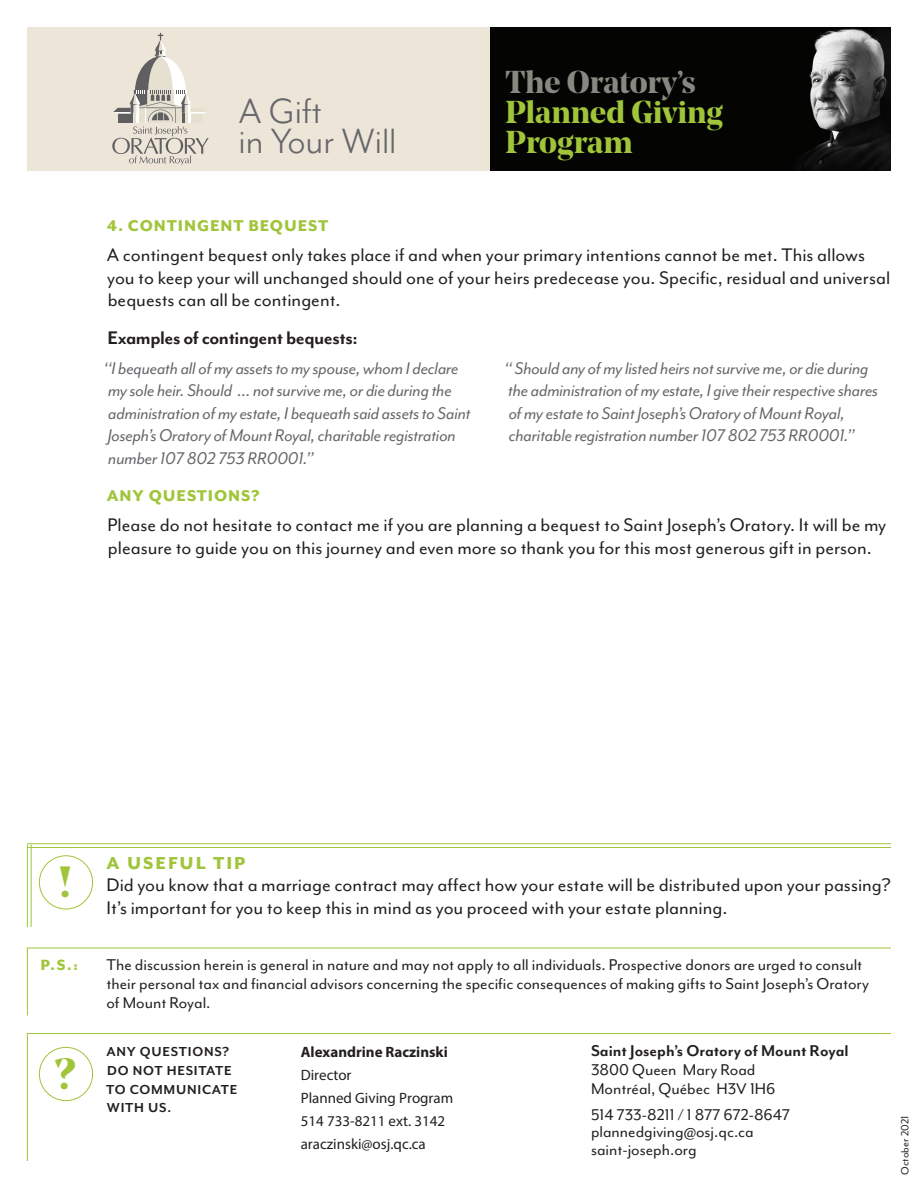
<style>
.page{position:relative;width:918px;height:1188px;background:#fff}
.page>*{position:absolute;margin:0;border:0;box-sizing:border-box;transform-origin:0 0}
.t1{font:700 43.5px "Noe Display";color:#a0c53a}
.t2{font:40.5px/30px "Mr Eaves Mod OT";color:#66676b}
.t3{font:700 31.5px/30px "Noe Display";color:#a0c53a}
.t4{font:700 31.5px "Noe Display";color:#87887f}
.t5{font:21px/22.5px "Mr Eaves Mod OT";color:#231f20}
.t6{font:700 21px "Mr Eaves Mod OT";letter-spacing:-.02em;color:#231f20}
.t7{font:800 19.95px "Mr Eaves Mod OT";letter-spacing:.1em;color:#a0c53a}
.t8{font:italic 19.5px/22.5px "Mr Eaves Mod OT";letter-spacing:-.01em;color:#66676b}
.t9{font:18px/18.8px "Mr Eaves Mod OT";color:#231f20}
.t10{font:800 18px "Mr Eaves Mod OT";letter-spacing:.05em;color:#a0c53a}
.t11{font:700 18px "Mr Eaves Mod OT";color:#231f20}
.t12{font:800 17.1px "Mr Eaves Mod OT";color:#a0c53a}
.t13{font:15px/23.1px "Myriad Pro";color:#231f20}
.t14{font:700 15px/18.8px "Mr Eaves Mod OT";letter-spacing:.05em;color:#231f20}
.t15{font:700 15px "Myriad Pro";color:#231f20}
.t16{font:12px "Mr Eaves Mod OT";color:#231f20}
</style>
<div class="page">
<div style="left:27px;top:27px;width:463px;height:144px;background:#ece5d8"></div>
<div style="left:490px;top:27px;width:401px;height:144px;background:#040503"></div>
<img style="left:805px;top:28px;width:86px;height:143px">
<svg style="left:27px;top:947px;width:864px;height:69px"></svg>
<hr style="left:27px;top:845px;width:1px;height:82px;background:#a0c53a">
<hr style="left:31px;top:845px;width:1px;height:82px;background:#a0c53a">
<hr style="left:27px;top:843px;width:864px;height:1px;background:#a0c53a">
<hr style="left:27px;top:847px;width:864px;height:1px;background:#a0c53a">
<div style="left:39px;top:855px;width:54px;height:54px;border:1px solid #a0c53a;border-radius:50%"></div>
<svg style="left:112px;top:33px;width:97px;height:132px"></svg>
<svg style="left:27px;top:1033px;width:864px;height:128px"></svg>
<div style="left:39px;top:1047px;width:54px;height:54px;background:#fff;border-radius:50%"></div>
<div style="left:39px;top:1047px;width:54px;height:54px;border:1px solid #a0c53a;border-radius:50%"></div>
<h2 class="t2" style="left:238px;top:96px;width:160px">A Gift<br>in Your Will</h2>
<h3 class="t4" style="left:506px;top:62px;width:192px">The Oratory’s</h3>
<h3 class="t3" style="left:506px;top:96px;width:219px">Planned Giving<br>Program</h3>
<p class="t10" style="left:107px;top:216px;width:223px">4. CONTINGENT BEQUEST</p>
<p class="t5" style="left:107px;top:244px;width:785px">A contingent bequest only takes place if and when your primary intentions cannot be met. This allows you to keep your will unchanged should one of your heirs predecease you. Specific, residual and universal bequests can all be contingent.</p>
<p class="t6" style="left:108px;top:326px;width:252px">Examples of contingent bequests:</p>
<p class="t8" style="left:104px;top:357px;width:368px">‘‘I bequeath all of my assets to my spouse, whom I declare my sole heir. Should ... not survive me, or die during the administration of my estate, I bequeath said assets to Saint Joseph’s Oratory of Mount Royal, charitable registration number 107 802 753 RR0001.’’</p>
<p class="t8" style="left:504px;top:357px;width:375px">‘‘ Should any of my listed heirs not survive me, or die during the administration of my estate, I give their respective shares of my estate to Saint Joseph’s Oratory of Mount Royal, charitable registration number 107 802 753 RR0001.’’</p>
<p class="t10" style="left:107px;top:486px;width:154px">ANY QUESTIONS?</p>
<p class="t5" style="left:108px;top:514px;width:780px">Please do not hesitate to contact me if you are planning a bequest to Saint Joseph’s Oratory. It will be my pleasure to guide you on this journey and even more so thank you for this most generous gift in person.</p>
<h1 class="t1" style="left:59px;top:854px;width:15px">!</h1>
<p class="t7" style="left:106px;top:852px;width:140px">A USEFUL TIP</p>
<p class="t5" style="left:106px;top:874px;width:786px">Did you know that a marriage contract may affect how your estate will be distributed upon your passing?<br>It’s important for you to keep this in mind as you proceed with your estate planning.</p>
<p class="t12" style="left:40px;top:956px;width:39px">P.S.:</p>
<p class="t9" style="left:106px;top:956px;width:764px">The discussion herein is general in nature and may not apply to all individuals. Prospective donors are urged to consult their personal tax and financial advisors concerning the specific consequences of making gifts to Saint Joseph’s Oratory of Mount Royal.</p>
<h1 class="t1" style="left:55px;top:1046px;width:21px">?</h1>
<p class="t14" style="left:106px;top:1042px;width:133px">ANY QUESTIONS?<br>DO NOT HESITATE<br>TO COMMUNICATE<br>WITH US.</p>
<p class="t15" style="left:301px;top:1042px;width:149px">Alexandrine Raczinski</p>
<p class="t13" style="left:301px;top:1063px;width:154px">Director<br>Planned Giving Program<br>514 733-8211 ext. 3142 araczinski@osj.qc.ca</p>
<p class="t11" style="left:591px;top:1041px;width:259px">Saint Joseph’s Oratory of Mount Royal</p>
<p class="t9" style="left:591px;top:1060px;width:186px">3800 Queen Mary Road<br>Montréal, Québec H3V 1H6</p>
<p class="t9" style="left:591px;top:1106px;width:201px;line-height:16.8px">514 733-8211 / 1 877 672-8647 plannedgiving@osj.qc.ca</p>
<p class="t9" style="left:591px;top:1141px;width:107px">saint-joseph.org</p>
<p class="t16" style="left:898px;top:1175px;width:61px;rotate:-90deg">October 2021</p>
</div>
